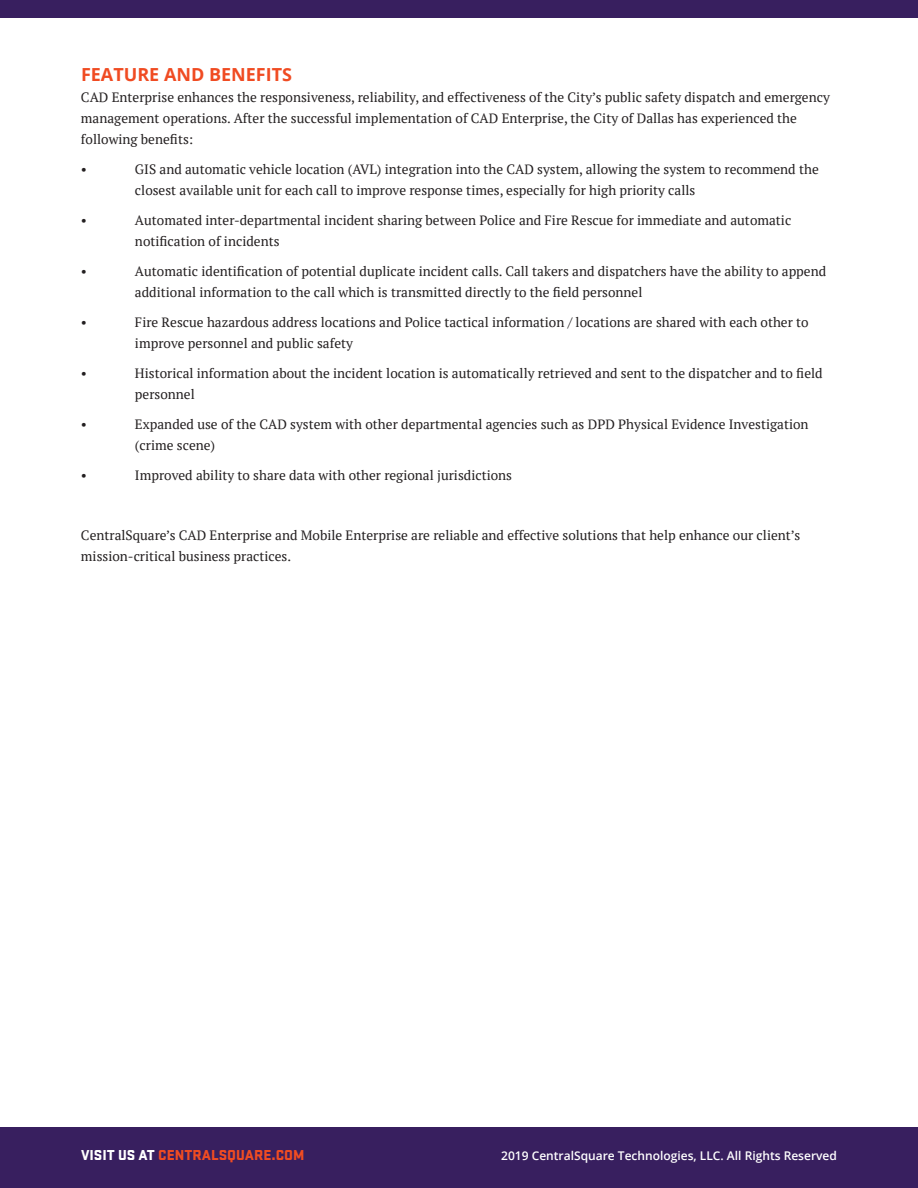
<style>
.page{position:relative;width:918px;height:1188px;background:#fff}
.page>*{position:absolute;margin:0;border:0;box-sizing:border-box;transform-origin:0 0}
.t1{font:700 18px "Open Sans";color:#f04b22}
.t2{font:900 15px "Stratum 2";color:#f04c22}
.t3{font:13.5px/21px "PT Serif";color:#231f20}
.t4{font:600 12px "Open Sans";color:#fff}
.s1{color:#fff}
</style>
<div class="page">
<div style="left:0;top:1128px;width:918px;height:60px;background:#381f5f"></div>
<div style="left:0;top:0;width:918px;height:17px;background:#381f5f"></div>
<h1 class="t1" style="left:81px;top:62px;width:213px">FEATURE AND BENEFITS</h1>
<p class="t3" style="left:81px;top:87px;width:750px">CAD Enterprise enhances the responsiveness, reliability, and effectiveness of the City’s public safety dispatch and emergency management operations. After the successful implementation of CAD Enterprise, the City of Dallas has experienced the following benefits:</p>
<p class="t3" style="left:81px;top:159px;width:8px">•</p>
<p class="t3" style="left:135px;top:159px;width:685px">GIS and automatic vehicle location (AVL) integration into the CAD system, allowing the system to recommend the closest available unit for each call to improve response times, especially for high priority calls</p>
<p class="t3" style="left:81px;top:210px;width:8px">•</p>
<p class="t3" style="left:135px;top:210px;width:658px">Automated inter-departmental incident sharing between Police and Fire Rescue for immediate and automatic notification of incidents</p>
<p class="t3" style="left:81px;top:261px;width:8px">•</p>
<p class="t3" style="left:135px;top:261px;width:693px">Automatic identification of potential duplicate incident calls. Call takers and dispatchers have the ability to append additional information to the call which is transmitted directly to the field personnel</p>
<p class="t3" style="left:81px;top:312px;width:8px">•</p>
<p class="t3" style="left:135px;top:312px;width:675px">Fire Rescue hazardous address locations and Police tactical information / locations are shared with each other to improve personnel and public safety</p>
<p class="t3" style="left:81px;top:363px;width:8px">•</p>
<p class="t3" style="left:135px;top:363px;width:689px">Historical information about the incident location is automatically retrieved and sent to the dispatcher and to field personnel</p>
<p class="t3" style="left:81px;top:414px;width:8px">•</p>
<p class="t3" style="left:135px;top:414px;width:675px">Expanded use of the CAD system with other departmental agencies such as DPD Physical Evidence Investigation (crime scene)</p>
<p class="t3" style="left:81px;top:465px;width:8px">•</p>
<p class="t3" style="left:135px;top:465px;width:379px">Improved ability to share data with other regional jurisdictions</p>
<p class="t3" style="left:81px;top:525px;width:721px">CentralSquare’s CAD Enterprise and Mobile Enterprise are reliable and effective solutions that help enhance our client’s mission-critical business practices.</p>
<p class="t2" style="left:81px;top:1144px;width:225px"><span class="s1">VISIT US AT</span> CENTRALSQUARE.COM</p>
<p class="t4" style="left:501px;top:1148px;width:337px">2019 CentralSquare Technologies, LLC. All Rights Reserved</p>
</div>
